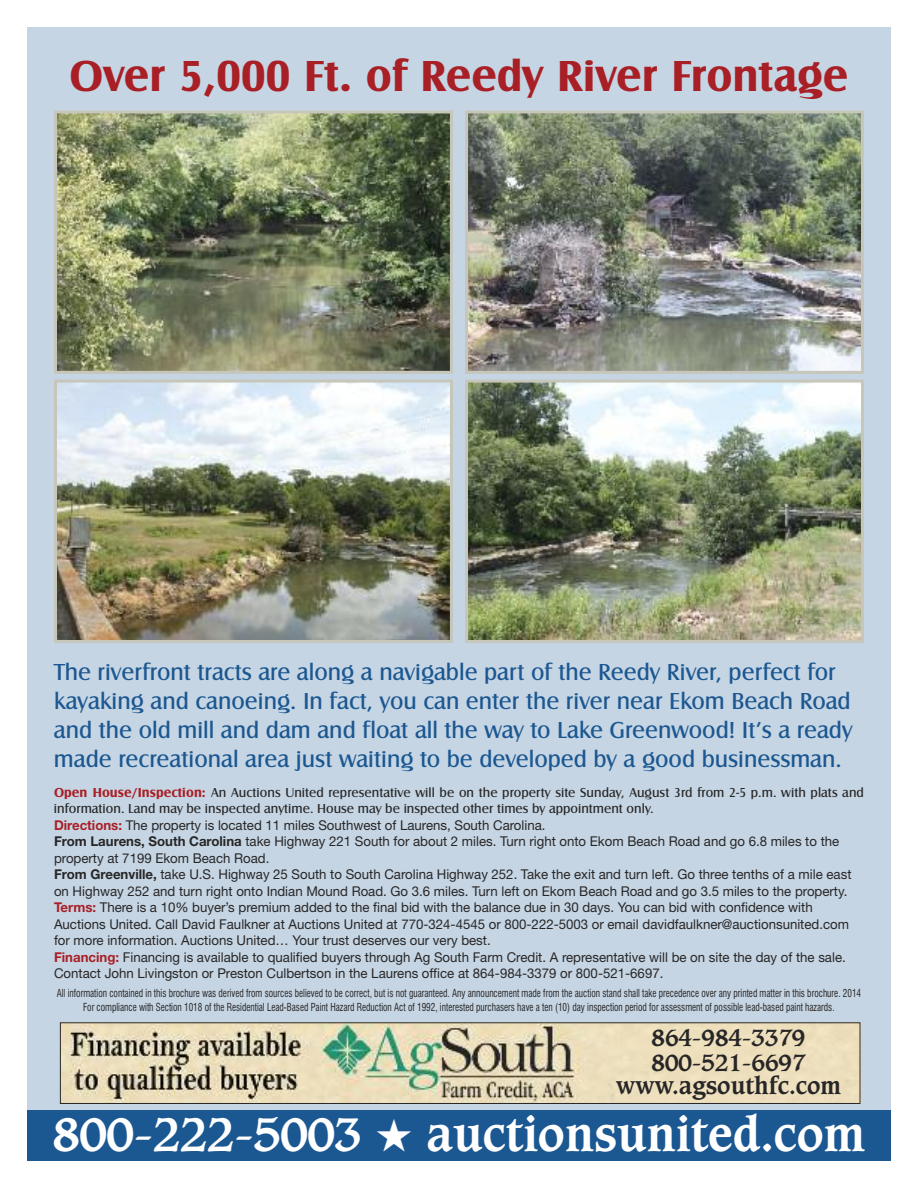
<style>
.page{position:relative;width:918px;height:1188px;background:#fff}
.page>*{position:absolute;margin:0;border:0;box-sizing:border-box;transform-origin:0 0}
.t1{font:700 45.6px "Caxton";color:#fff}
.t2{font:700 45px "Castle T";color:#a91f26}
.t3{font:24px/28.8px "Castle T";color:#1b5791}
.t4{font:700 22.65px/25.2px "Caxton";color:#272627}
.t5{font:13.5px/16.5px "Helvetica Neue";color:#272627}
.t6{font:13.5px/16.5px "Castle T";color:#272627}
.t7{font:condensed 10.8px/13px "Swiss 721 BT";color:#272627;text-align:center;scale:.85 1}
.s1{font-weight:700;color:#a91f26}
.s2{font-weight:700}
</style>
<div class="page">
<div style="left:27px;top:27px;width:864px;height:1134px;background:#c6d5e3"></div>
<div style="left:27px;top:1111px;width:864px;height:50px;background:#1b5791"></div>
<img style="left:62px;top:1024px;width:796px;height:78px">
<div style="left:60px;top:1022px;width:800px;height:82px;border:1px solid #272627"></div>
<img style="left:469px;top:114px;width:391px;height:256px">
<div style="left:465px;top:110px;width:399px;height:264px;border:3px solid #c6c7ba"></div>
<img style="left:469px;top:384px;width:391px;height:255px">
<div style="left:465px;top:380px;width:399px;height:263px;border:3px solid #c6c7ba"></div>
<img style="left:58px;top:114px;width:391px;height:256px">
<div style="left:54px;top:110px;width:399px;height:264px;border:3px solid #c6c7ba"></div>
<img style="left:58px;top:384px;width:391px;height:255px">
<div style="left:54px;top:380px;width:399px;height:263px;border:3px solid #c6c7ba"></div>
<h2 class="t2" style="left:70px;top:50px;width:780px">Over 5,000 Ft. of Reedy River Frontage</h2>
<p class="t3" style="left:54px;top:658px;width:800px">The riverfront tracts are along a navigable part of the Reedy River, perfect for kayaking and canoeing. In fact, you can enter the river near Ekom Beach Road and the old mill and dam and float all the way to Lake Greenwood! It’s a ready made recreational area just waiting to be developed by a good businessman.</p>
<p class="t6" style="left:54px;top:784px;width:812px"><span class="s1">Open House/Inspection:</span> An Auctions United representative will be on the property site Sunday, August 3rd from 2-5 p.m. with plats and information. Land may be inspected anytime. House may be inspected other times by appointment only.</p>
<p class="t5" style="left:54px;top:818px;width:799px"><span class="s1">Directions:</span> The property is located 11 miles Southwest of Laurens, South Carolina.<br><span class="s2">From Laurens, South Carolina</span> take Highway 221 South for about 2 miles. Turn right onto Ekom Beach Road and go 6.8 miles to the property at 7199 Ekom Beach Road.<br><span class="s2">From Greenville,</span> take U.S. Highway 25 South to South Carolina Highway 252. Take the exit and turn left. Go three tenths of a mile east on Highway 252 and turn right onto Indian Mound Road. Go 3.6 miles. Turn left on Ekom Beach Road and go 3.5 miles to the property.<br><span class="s1">Terms:</span> There is a 10% buyer’s premium added to the final bid with the balance due in 30 days. You can bid with confidence with Auctions United. Call David Faulkner at Auctions United at 770-324-4545 or 800-222-5003 or email davidfaulkner@auctionsunited.com for more information. Auctions United… Your trust deserves our very best.<br><span class="s1">Financing:</span> Financing is available to qualified buyers through Ag South Farm Credit. A representative will be on site the day of the sale.<br>Contact John Livingston or Preston Culbertson in the Laurens office at 864-984-3379 or 800-521-6697.</p>
<p class="t7" style="left:57px;top:987px;width:948px">All information contained in this brochure was derived from sources believed to be correct, but is not guaranteed. Any announcement made from the auction stand shall take precedence over any printed matter in this brochure. 2014<br>For compliance with Section 1018 of the Residential Lead-Based Paint Hazard Reduction Act of 1992, interested purchasers have a ten (10) day inspection period for assessment of possible lead-based paint hazards.</p>
<h3 class="t4" style="left:652px;top:1027px;width:155px">864-984-3379<br>800-521-6697</h3>
<h3 class="t4" style="left:616px;top:1075px;width:227px">www.agsouthfc.com</h3>
<h1 class="t1" style="left:53px;top:1114px;width:814px">800-222-5003 ★ auctionsunited.com</h1>
</div>
